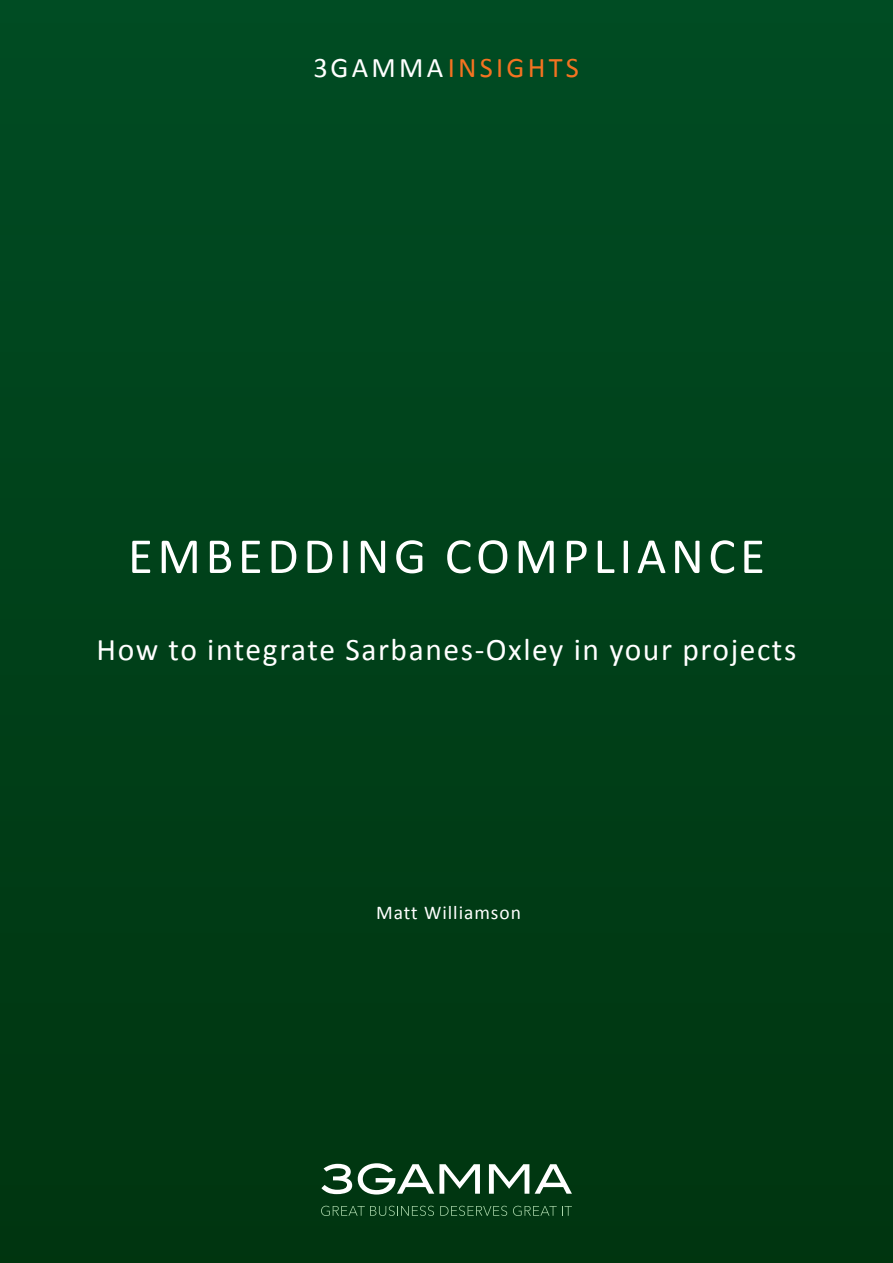
<style>
.page{position:relative;width:893px;height:1263px;background:#004019}
.page>*{position:absolute;margin:0;border:0;box-sizing:border-box;transform-origin:0 0}
.t1{font:51px "Calibri";letter-spacing:.09em;color:#fff}
.Subtitle{font:31.5px "Calibri";letter-spacing:.05em;color:#fff}
._3_Gamma_Insights{font:28.5px "Calibri";letter-spacing:.115em;color:#f47321}
.Authors{font:19.5px "Calibri";letter-spacing:.05em;color:#fff}
.s1{color:#fff}
</style>
<div class="page">
<svg style="left:321px;top:1206px;width:113px;height:10px"></svg>
<svg style="left:440px;top:1206px;width:67px;height:10px"></svg>
<svg style="left:513px;top:1206px;width:59px;height:10px"></svg>
<svg style="left:321px;top:1164px;width:31px;height:30px"></svg>
<svg style="left:358px;top:1163px;width:122px;height:31px"></svg>
<svg style="left:489px;top:1164px;width:40px;height:30px"></svg>
<svg style="left:535px;top:1164px;width:37px;height:30px"></svg>
<p class="_3_Gamma_Insights" style="left:313px;top:47px;width:267px"><span class="s1">3GAMMA</span>INSIGHTS</p>
<p class="t1" style="left:128px;top:521px;width:638px">EMBEDDING COMPLIANCE</p>
<p class="Subtitle" style="left:96px;top:628px;width:701px">How to integrate Sarbanes-Oxley in your projects</p>
<p class="Authors" style="left:376px;top:899px;width:146px">Matt Williamson</p>
</div>
